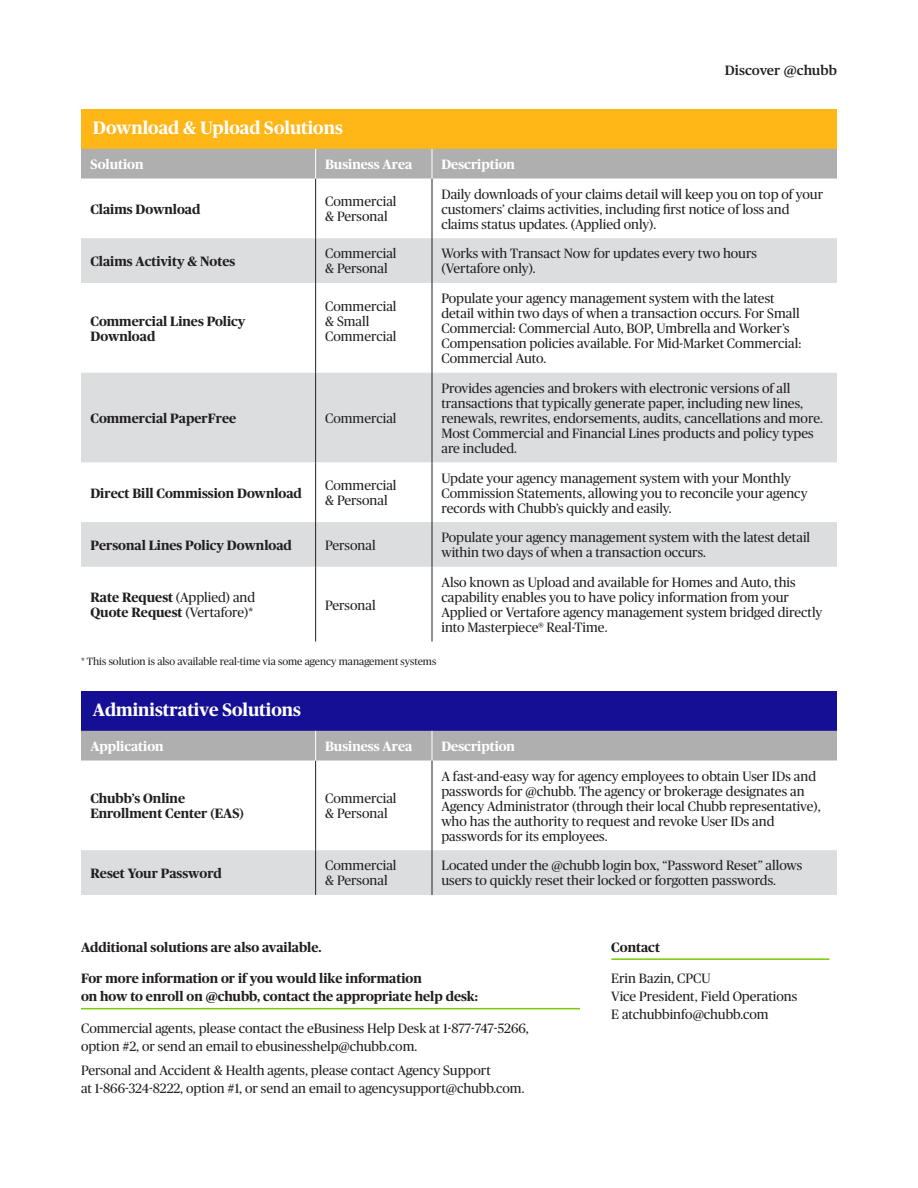
<style>
.page{position:relative;width:918px;height:1188px;background:#fff}
.page>*{position:absolute;margin:0;border:0;box-sizing:border-box;transform-origin:0 0}
.t1{font:700 18px "Chubb Publico";color:#fff}
.t2{font:13.5px/15px "Chubb Publico";color:#231f20}
.t3{font:700 13.5px/15px "Chubb Publico";color:#231f20}
.t4{font:700 13.5px "Chubb Publico";color:#fff}
.t5{font:600 13.5px "Publico Text";color:#231f20}
.t6{font:10.5px "Chubb Publico";color:#231f20}
.s1{font-weight:700}
</style>
<div class="page">
<hr style="left:81px;top:1008px;width:499px;height:1px;background:#7acb00">
<hr style="left:611px;top:958px;width:218px;height:2px;background:#7acb00">
<div style="left:81px;top:110px;width:756px;height:39px;background:#ffb617"></div>
<div style="left:81px;top:692px;width:756px;height:39px;background:#150f96"></div>
<div style="left:81px;top:149px;width:756px;height:30px;background:#afafaf"></div>
<svg style="left:81px;top:238px;width:756px;height:329px;fill:#dcdddf"></svg>
<hr style="left:315px;top:179px;width:1px;height:59px;background:#231f20">
<hr style="left:315px;top:238px;width:1px;height:45px;background:#231f20">
<hr style="left:315px;top:283px;width:1px;height:90px;background:#231f20">
<hr style="left:315px;top:373px;width:1px;height:89px;background:#231f20">
<hr style="left:315px;top:462px;width:1px;height:60px;background:#231f20">
<hr style="left:315px;top:522px;width:1px;height:45px;background:#231f20">
<hr style="left:315px;top:567px;width:1px;height:75px;background:#231f20">
<hr style="left:315px;top:149px;width:1px;height:30px;background:#fff">
<hr style="left:432px;top:179px;width:1px;height:59px;background:#231f20">
<hr style="left:432px;top:238px;width:1px;height:45px;background:#231f20">
<hr style="left:432px;top:283px;width:1px;height:90px;background:#231f20">
<hr style="left:432px;top:373px;width:1px;height:89px;background:#231f20">
<hr style="left:432px;top:462px;width:1px;height:60px;background:#231f20">
<hr style="left:432px;top:522px;width:1px;height:45px;background:#231f20">
<hr style="left:432px;top:567px;width:1px;height:75px;background:#231f20">
<hr style="left:432px;top:149px;width:1px;height:30px;background:#fff">
<div style="left:81px;top:731px;width:756px;height:30px;background:#afafaf"></div>
<div style="left:81px;top:850px;width:756px;height:45px;background:#dcdddf"></div>
<hr style="left:315px;top:761px;width:1px;height:89px;background:#231f20">
<hr style="left:315px;top:850px;width:1px;height:45px;background:#231f20">
<hr style="left:315px;top:731px;width:1px;height:30px;background:#fff">
<hr style="left:432px;top:761px;width:1px;height:89px;background:#231f20">
<hr style="left:432px;top:850px;width:1px;height:45px;background:#231f20">
<hr style="left:432px;top:731px;width:1px;height:30px;background:#fff">
<p class="t1" style="left:93px;top:115px;width:251px">Download &amp; Upload Solutions</p>
<p class="t5" style="left:725px;top:60px;width:114px">Discover @chubb</p>
<p class="t4" style="left:90px;top:155px;width:55px">Solution</p>
<p class="t4" style="left:325px;top:155px;width:89px">Business Area</p>
<p class="t4" style="left:441px;top:155px;width:75px">Description</p>
<p class="t3" style="left:90px;top:201px;width:111px">Claims Download</p>
<p class="t2" style="left:325px;top:193px;width:73px">Commercial &amp; Personal</p>
<p class="t2" style="left:441px;top:186px;width:383px">Daily downloads of your claims detail will keep you on top of your customers’ claims activities, including first notice of loss and claims status updates. (Applied only).</p>
<p class="t3" style="left:90px;top:253px;width:146px">Claims Activity &amp; Notes</p>
<p class="t2" style="left:325px;top:246px;width:73px">Commercial &amp; Personal</p>
<p class="t2" style="left:441px;top:246px;width:317px">Works with Transact Now for updates every two hours (Vertafore only).</p>
<p class="t3" style="left:90px;top:313px;width:157px">Commercial Lines Policy<br>Download</p>
<p class="t2" style="left:325px;top:298px;width:73px">Commercial &amp; Small<br>Commercial</p>
<p class="t2" style="left:441px;top:290px;width:361px">Populate your agency management system with the latest detail within two days of when a transaction occurs. For Small Commercial: Commercial Auto, BOP, Umbrella and Worker’s Compensation policies available. For Mid-Market Commercial:<br>Commercial Auto.</p>
<p class="t3" style="left:90px;top:410px;width:147px">Commercial PaperFree</p>
<p class="t2" style="left:325px;top:410px;width:73px">Commercial</p>
<p class="t2" style="left:441px;top:380px;width:383px">Provides agencies and brokers with electronic versions of all transactions that typically generate paper, including new lines, renewals, rewrites, endorsements, audits, cancellations and more.<br>Most Commercial and Financial Lines products and policy types are included.</p>
<p class="t3" style="left:90px;top:485px;width:213px">Direct Bill Commission Download</p>
<p class="t2" style="left:325px;top:477px;width:73px">Commercial &amp; Personal</p>
<p class="t2" style="left:441px;top:470px;width:368px">Update your agency management system with your Monthly<br>Commission Statements, allowing you to reconcile your agency records with Chubb’s quickly and easily.</p>
<p class="t3" style="left:90px;top:537px;width:203px">Personal Lines Policy Download</p>
<p class="t2" style="left:325px;top:537px;width:52px">Personal</p>
<p class="t2" style="left:441px;top:529px;width:370px">Populate your agency management system with the latest detail within two days of when a transaction occurs.</p>
<p class="t2" style="left:90px;top:589px;width:166px"><span class="s1">Rate Request</span> (Applied) and<br><span class="s1">Quote Request</span> (Vertafore)*</p>
<p class="t2" style="left:325px;top:597px;width:52px">Personal</p>
<p class="t2" style="left:441px;top:574px;width:382px">Also known as Upload and available for Homes and Auto, this capability enables you to have policy information from your Applied or Vertafore agency management system bridged directly into Masterpiece® Real-Time.</p>
<p class="t6" style="left:81px;top:654px;width:357px">* This solution is also available real-time via some agency management systems</p>
<p class="t1" style="left:93px;top:697px;width:210px">Administrative Solutions</p>
<p class="t4" style="left:90px;top:737px;width:75px">Application</p>
<p class="t4" style="left:325px;top:737px;width:89px">Business Area</p>
<p class="t4" style="left:441px;top:737px;width:75px">Description</p>
<p class="t3" style="left:90px;top:790px;width:155px">Chubb’s Online<br>Enrollment Center (EAS)</p>
<p class="t2" style="left:325px;top:790px;width:73px">Commercial &amp; Personal</p>
<p class="t2" style="left:441px;top:768px;width:381px">A fast-and-easy way for agency employees to obtain User IDs and passwords for @chubb. The agency or brokerage designates an Agency Administrator (through their local Chubb representative), who has the authority to request and revoke User IDs and passwords for its employees.</p>
<p class="t3" style="left:90px;top:865px;width:133px">Reset Your Password</p>
<p class="t2" style="left:325px;top:858px;width:73px">Commercial &amp; Personal</p>
<p class="t2" style="left:441px;top:858px;width:362px">Located under the @chubb login box, “Password Reset” allows users to quickly reset their locked or forgotten passwords.</p>
<p class="t3" style="left:81px;top:939px;width:242px">Additional solutions are also available.</p>
<p class="t3" style="left:81px;top:969px;width:399px;line-height:18px">For more information or if you would like information<br>on how to enroll on @chubb, contact the appropriate help desk:</p>
<p class="t2" style="left:81px;top:1018px;width:449px;line-height:18px">Commercial agents, please contact the eBusiness Help Desk at 1-877-747-5266, option #2, or send an email to ebusinesshelp@chubb.com.</p>
<p class="t2" style="left:81px;top:1061px;width:445px;line-height:18px">Personal and Accident &amp; Health agents, please contact Agency Support<br>at 1-866-324-8222, option #1, or send an email to agencysupport@chubb.com.</p>
<p class="t3" style="left:611px;top:939px;width:50px">Contact</p>
<p class="t2" style="left:611px;top:969px;width:187px;line-height:18px">Erin Bazin, CPCU<br>Vice President, Field Operations</p>
<p class="t2" style="left:611px;top:1006px;width:159px">E atchubbinfo@chubb.com</p>
</div>
